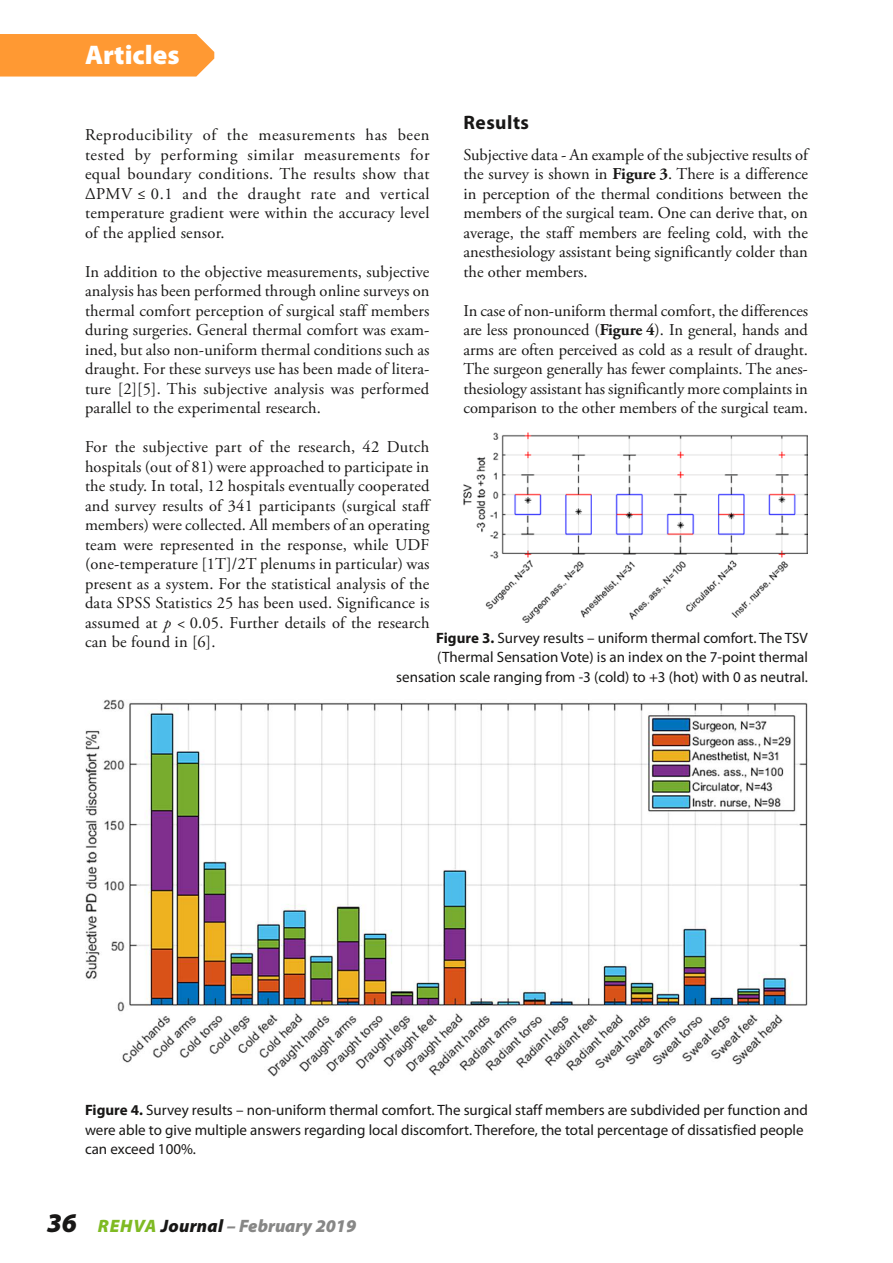
<style>
.page{position:relative;width:893px;height:1263px;background:#fff}
.page>*{position:absolute;margin:0;border:0;box-sizing:border-box;transform-origin:0 0}
.t1{font:900 27px "Myriad Pro";color:#fff}
.t2{font:700 19.5px "Myriad Pro";letter-spacing:.025em;color:#181716}
.t3{font:italic 900 18px "Myriad Pro";letter-spacing:.01em;color:#878786}
.t4{font:16.5px/19.5px "Adobe Garamond Pro";letter-spacing:.005em;color:#181716;text-align:justify}
.t5{font:15px/19.5px "Myriad Pro";color:#181716;text-align:right}
.s1{font-weight:700}
.s2{font-style:italic}
.s3{font-size:27px;color:#181716}
.s4{color:#7fba23}
.s5{color:#181716}
</style>
<div class="page">
<img style="left:463px;top:433px;width:345px;height:189px">
<img style="left:85px;top:699px;width:723px;height:377px">
<div style="left:0;top:34px;width:214px;height:43px;background:#f93"></div>
<h1 class="t1" style="left:85px;top:37px;width:96px">Articles</h1>
<p class="t2" style="left:463px;top:110px;width:67px">Results</p>
<p class="t4" style="left:463px;top:145px;width:346px">Subjective data - An example of the subjective results of the survey is shown in <span class="s1">Figure 3</span>. There is a difference in perception of the thermal conditions between the members of the surgical team. One can derive that, on average, the staff members are feeling cold, with the anesthesiology assistant being significantly colder than the other members.</p>
<p class="t4" style="left:463px;top:301px;width:346px">In case of non-uniform thermal comfort, the differences are less pronounced (<span class="s1">Figure 4</span>). In general, hands and arms are often perceived as cold as a result of draught.<br>The surgeon generally has fewer complaints. The anes&shy;thesiology assistant has significantly more complaints in comparison to the other members of the surgical team.</p>
<p class="t4" style="left:85px;top:126px;width:346px">Reproducibility of the measurements has been tested by performing similar measurements for equal boundary conditions. The results show that ∆PMV ≤ 0.1 and the draught rate and vertical temperature gradient were within the accuracy level of the applied sensor.</p>
<p class="t4" style="left:85px;top:262px;width:346px">In addition to the objective measurements, subjective analysis has been performed through online surveys on thermal comfort perception of surgical staff members during surgeries. General thermal comfort was exam&shy;ined, but also non-uniform thermal conditions such as draught. For these surveys use has been made of litera&shy;ture [2][5]. This subjective analysis was performed parallel to the experimental research.</p>
<p class="t4" style="left:85px;top:438px;width:346px">For the subjective part of the research, 42 Dutch hospitals (out of 81) were approached to participate in the study. In total, 12 hospitals eventually cooperated and survey results of 341 participants (surgical staff members) were collected. All members of an operating team were represented in the response, while UDF (one-temperature [1T]/2T plenums in particular) was present as a system. For the statistical analysis of the data SPSS Statistics 25 has been used. Significance is assumed at <span class="s2">p</span> &lt; 0.05. Further details of the research can be found in [6].</p>
<p class="t5" style="left:396px;top:628px;width:413px"><span class="s1">Figure 3.</span> Survey results – uniform thermal comfort. The TSV (Thermal Sensation Vote) is an index on the 7-point thermal sensation scale ranging from -3 (cold) to +3 (hot) with 0 as neutral.</p>
<p class="t5" style="left:85px;top:1100px;width:724px;text-align:left"><span class="s1">Figure 4.</span> Survey results – non-uniform thermal comfort. The surgical staff members are subdivided per function and were able to give multiple answers regarding local discomfort. Therefore, the total percentage of dissatisfied people can exceed 100%.</p>
<p class="t3" style="left:47px;top:1214px;width:311px"><span class="s3">36</span> <span class="s4">REHVA</span> <span class="s5">Journal</span> – February 2019</p>
</div>
